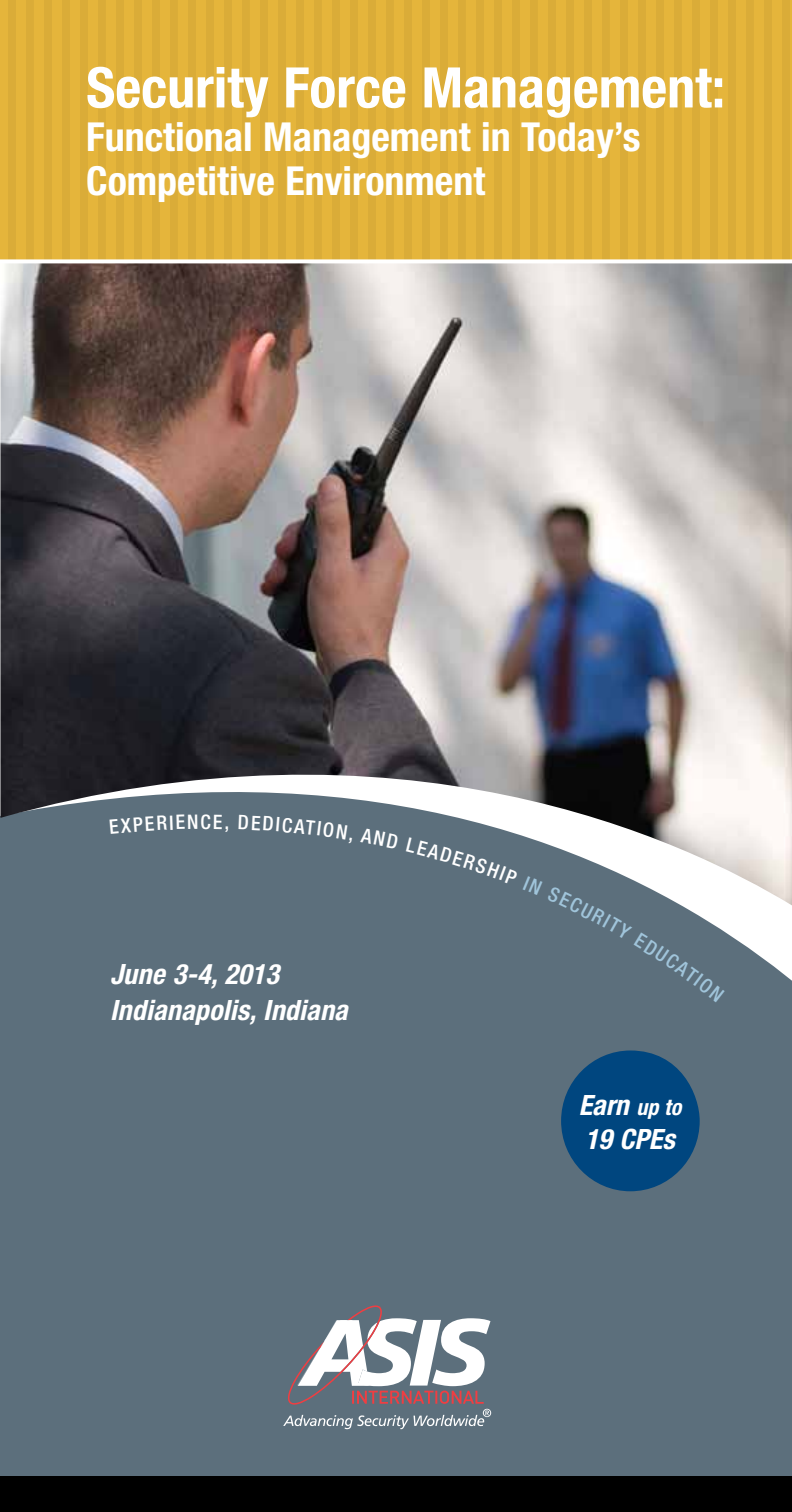
<style>
.page{position:relative;width:792px;height:1512px;background:#fff}
.page>*{position:absolute;margin:0;border:0;box-sizing:border-box;transform-origin:0 0}
.t1{font:700 condensed 56px "Helvetica Neue";color:#fff}
.t2{font:700 condensed 40px/44px "Helvetica Neue";color:#fff}
.t3{font:italic 700 condensed 28px/36px "Helvetica Neue";letter-spacing:.01em;color:#fff}
.t4{font:500 condensed 20px "Helvetica Neue";color:#fff}
.s1{font-size:22px}
</style>
<div class="page">
<div style="left:0;top:0;width:792px;height:262px;background:#e5b53b"></div>
<hr style="left:0;top:0;width:1px;height:262px;background:#000">
<div style="left:8px;top:0;width:8px;height:262px;background:#daac38"></div>
<div style="left:26px;top:0;width:8px;height:262px;background:#daac38"></div>
<div style="left:44px;top:0;width:8px;height:262px;background:#daac38"></div>
<div style="left:62px;top:0;width:8px;height:262px;background:#daac38"></div>
<div style="left:80px;top:0;width:8px;height:262px;background:#daac38"></div>
<div style="left:98px;top:0;width:8px;height:262px;background:#daac38"></div>
<div style="left:116px;top:0;width:8px;height:262px;background:#daac38"></div>
<div style="left:134px;top:0;width:8px;height:262px;background:#daac38"></div>
<div style="left:152px;top:0;width:8px;height:262px;background:#daac38"></div>
<div style="left:170px;top:0;width:8px;height:262px;background:#daac38"></div>
<div style="left:188px;top:0;width:8px;height:262px;background:#daac38"></div>
<div style="left:206px;top:0;width:8px;height:262px;background:#daac38"></div>
<div style="left:224px;top:0;width:8px;height:262px;background:#daac38"></div>
<div style="left:242px;top:0;width:8px;height:262px;background:#daac38"></div>
<div style="left:260px;top:0;width:8px;height:262px;background:#daac38"></div>
<div style="left:278px;top:0;width:8px;height:262px;background:#daac38"></div>
<div style="left:296px;top:0;width:8px;height:262px;background:#daac38"></div>
<div style="left:314px;top:0;width:8px;height:262px;background:#daac38"></div>
<div style="left:332px;top:0;width:8px;height:262px;background:#daac38"></div>
<div style="left:350px;top:0;width:8px;height:262px;background:#daac38"></div>
<div style="left:368px;top:0;width:8px;height:262px;background:#daac38"></div>
<div style="left:386px;top:0;width:8px;height:262px;background:#daac38"></div>
<div style="left:404px;top:0;width:8px;height:262px;background:#daac38"></div>
<div style="left:422px;top:0;width:8px;height:262px;background:#daac38"></div>
<div style="left:440px;top:0;width:8px;height:262px;background:#daac38"></div>
<div style="left:458px;top:0;width:8px;height:262px;background:#daac38"></div>
<div style="left:476px;top:0;width:8px;height:262px;background:#daac38"></div>
<div style="left:494px;top:0;width:8px;height:262px;background:#daac38"></div>
<div style="left:512px;top:0;width:8px;height:262px;background:#daac38"></div>
<div style="left:530px;top:0;width:8px;height:262px;background:#daac38"></div>
<div style="left:548px;top:0;width:8px;height:262px;background:#daac38"></div>
<div style="left:566px;top:0;width:8px;height:262px;background:#daac38"></div>
<div style="left:584px;top:0;width:8px;height:262px;background:#daac38"></div>
<div style="left:602px;top:0;width:8px;height:262px;background:#daac38"></div>
<div style="left:620px;top:0;width:8px;height:262px;background:#daac38"></div>
<div style="left:638px;top:0;width:8px;height:262px;background:#daac38"></div>
<div style="left:656px;top:0;width:8px;height:262px;background:#daac38"></div>
<div style="left:674px;top:0;width:8px;height:262px;background:#daac38"></div>
<div style="left:692px;top:0;width:8px;height:262px;background:#daac38"></div>
<div style="left:710px;top:0;width:8px;height:262px;background:#daac38"></div>
<div style="left:728px;top:0;width:8px;height:262px;background:#daac38"></div>
<div style="left:746px;top:0;width:8px;height:262px;background:#daac38"></div>
<div style="left:764px;top:0;width:8px;height:262px;background:#daac38"></div>
<div style="left:782px;top:0;width:8px;height:262px;background:#daac38"></div>
<div style="left:0;top:1134px;width:792px;height:342px;background:#5c6f7c"></div>
<div style="left:0;top:905px;width:792px;height:229px;background:#5c6f7c"></div>
<img style="left:0;top:263px;width:792px;height:642px">
<svg style="left:283px;top:1305px;width:208px;height:124px"></svg>
<div style="left:0;top:1476px;width:792px;height:36px;background:#000"></div>
<div style="left:561px;top:1050px;width:139px;height:141px;background:#00467f;border-radius:50%"></div>
<svg style="left:0;top:259px;width:792px;height:3px;background:#faf3e3"></svg>
<div style="left:110px;top:815px;width:88px;height:19px;background:#5c6f7c"></div>
<svg style="left:214px;top:815px;width:14px;height:17px"></svg>
<div style="left:239px;top:815px;width:113px;height:29px;background:#5c6f7c"></div>
<svg style="left:360px;top:828px;width:39px;height:21px"></svg>
<svg style="left:406px;top:838px;width:319px;height:164px;background:#74848f"></svg>
<h1 class="t1" style="left:86px;top:54px;width:640px">Security Force Management:</h1>
<p class="t2" style="left:86px;top:115px;width:556px">Functional Management in Today’s<br>Competitive Environment</p>
<p class="t4" style="left:201px;top:810px;width:12px">c</p>
<p class="t3" style="left:110px;top:955px;width:239px">June 3-4, 2013<br>Indianapolis, Indiana</p>
<p class="t3" style="left:579px;top:1088px;width:104px;line-height:33.6px">Earn <span class="s1">up to<br></span>19 CPEs</p>
</div>
